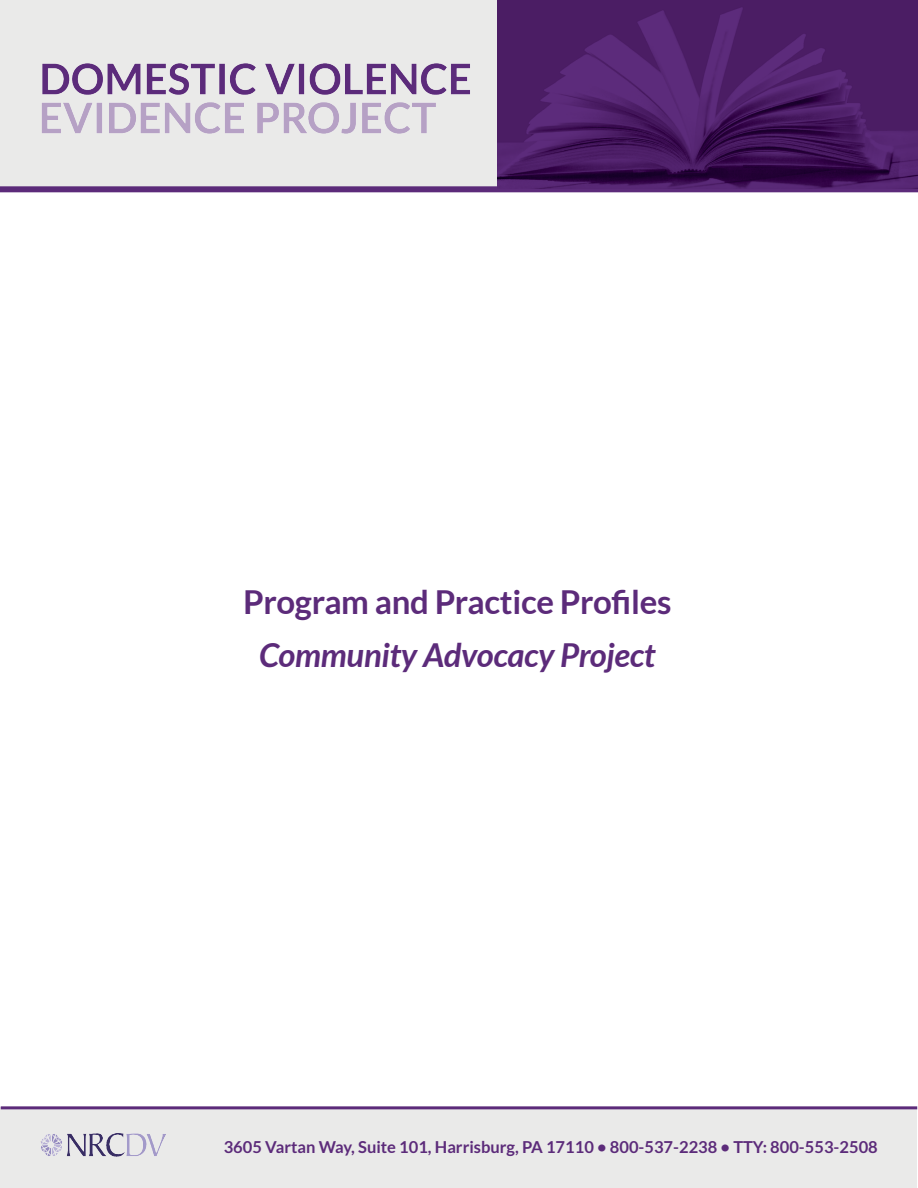
<style>
.page{position:relative;width:918px;height:1188px;background:#fff}
.page>*{position:absolute;margin:0;border:0;box-sizing:border-box;transform-origin:0 0}
.t1{font:700 33px "Lato";letter-spacing:-.01em;color:#5c2b7a}
.t2{font:italic 700 33px "Lato";letter-spacing:-.01em;color:#5c2b7a}
.t3{font:700 16.5px "Lato";color:#5c2b7a}
</style>
<div class="page">
<div style="left:1px;top:1108px;width:916px;height:80px;background:#eaeae9"></div>
<div style="left:1px;top:0;width:916px;height:189px;background:#eaeae9"></div>
<hr style="left:1px;top:1106px;width:916px;height:3px;background:#5c2b7a">
<img style="left:40px;top:1133px;width:126px;height:23px">
<img style="left:42px;top:63px;width:428px;height:71px">
<div style="left:0;top:186px;width:918px;height:6px;background:#5c2b7a"></div>
<img style="left:498px;top:0;width:420px;height:189px">
<p class="t1" style="left:243px;top:583px;width:430px">Program and Practice Profiles</p>
<p class="t2" style="left:259px;top:636px;width:398px">Community Advocacy Project</p>
<p class="t3" style="left:224px;top:1138px;width:656px">3605 Vartan Way, Suite 101, Harrisburg, PA 17110 • 800-537-2238 • TTY: 800-553-2508</p>
</div>
